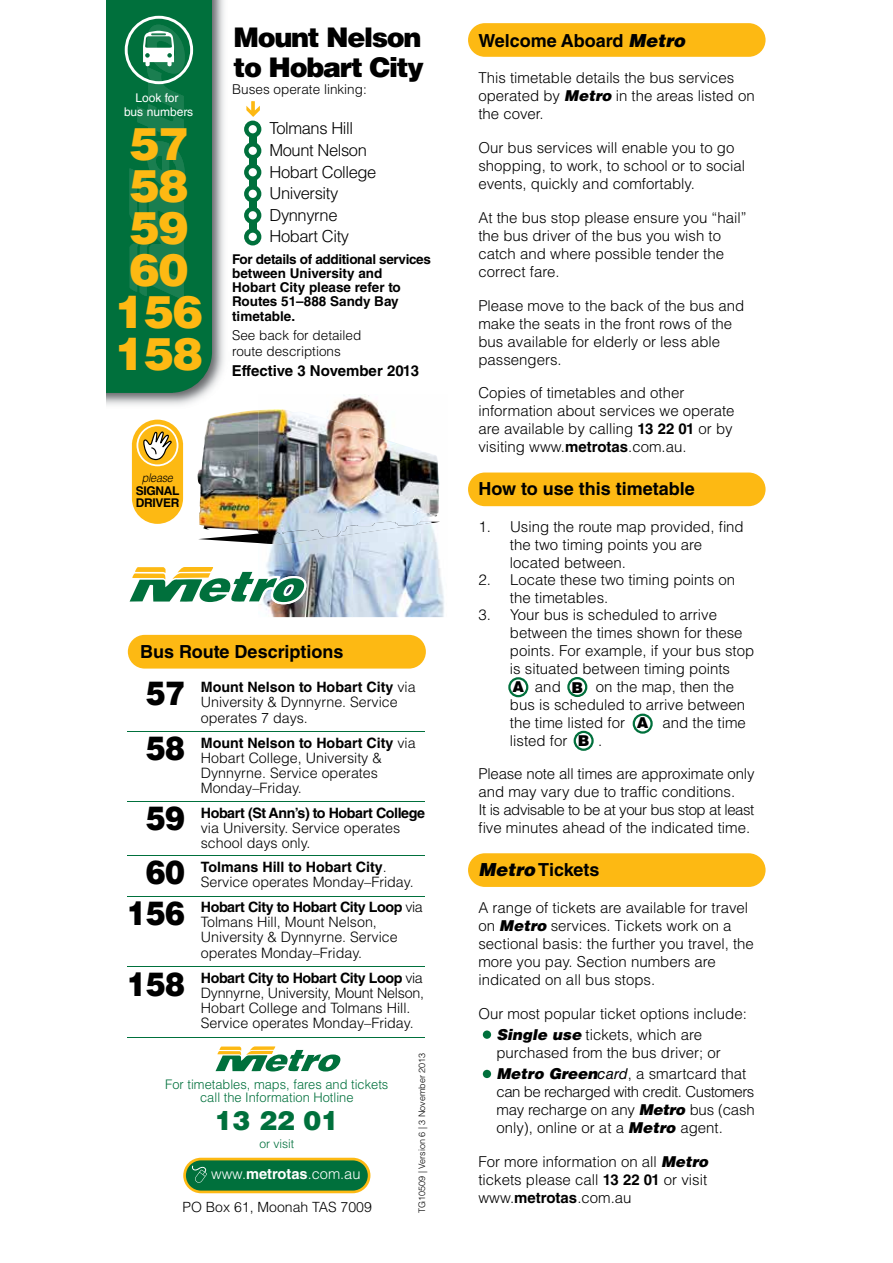
<style>
.page{position:relative;width:893px;height:1263px;background:#fff}
.page>*{position:absolute;margin:0;border:0;box-sizing:border-box;transform-origin:0 0}
.t1{font:900 45.15px/42px "Helvetica LT Std";letter-spacing:-.025em;color:#fdb913;text-align:center}
.t2{font:900 33px "Helvetica LT Std";letter-spacing:-.025em;color:#000;scale:.9 1}
.t3{font:900 27px/30px "Helvetica LT Std";letter-spacing:-.05em;color:#000}
.t4{font:900 26.55px "Helvetica LT Std";color:#00703c}
.t5{font:700 18px "Helvetica LT Std";color:#000}
.t6{font:300 16.5px/21.6px "Helvetica LT Std";letter-spacing:-.025em;color:#000}
.t7{font:300 15px/18px "Helvetica LT Std";color:#000}
.t8{font:700 15px "Helvetica LT Std";color:#000}
.t9{font:900 15px "Helvetica LT Std";color:#000}
.t10{font:300 14.7px "Helvetica LT Std";color:#fff}
.t11{font:300 14.25px/15px "Helvetica LT Std";color:#000}
.t12{font:700 14.25px "Helvetica LT Std";letter-spacing:-.02em;color:#000}
.t13{font:700 14.25px "Helvetica LT Std";color:#000}
.t14{font:300 14.1px "Helvetica LT Std";color:#000}
.t15{font:700 13.5px/14.2px "Helvetica LT Std";color:#000}
.t16{font:300 13.5px/16.5px "Helvetica LT Std";color:#000}
.t17{font:300 13.2px/14px "Helvetica LT Std";color:#00703c;text-align:center}
.t18{font:300 12.15px "Helvetica LT Std";color:#00703c}
.t19{font:12px/13.5px "Helvetica LT Std";color:#fff;text-align:center}
.t20{font:700 12px/12px "Helvetica LT Std";letter-spacing:-.025em;color:#000}
.t21{font:italic 300 12px "Helvetica LT Std";letter-spacing:-.025em;color:#000;scale:.9 1}
.t22{font:300 9px "Helvetica LT Std";color:#000}
.s1{font-weight:700}
.s2{font-weight:300}
.s3{font-weight:900;font-style:italic}
.s4{color:#fff}
.s5{font-weight:400;font-style:italic}
</style>
<div class="page">
<div style="left:468px;top:472px;width:297px;height:34px;background:#fdb913;border-radius:17px"></div>
<div style="left:468px;top:853px;width:297px;height:34px;background:#fdb913;border-radius:17px"></div>
<div style="left:468px;top:23px;width:297px;height:34px;background:#fdb913;border-radius:17px"></div>
<svg style="left:509px;top:678px;width:18px;height:18px"></svg>
<div style="left:508px;top:677px;width:20px;height:20px;border:2px solid #00703c;border-radius:50%"></div>
<svg style="left:568px;top:678px;width:18px;height:18px"></svg>
<div style="left:567px;top:677px;width:20px;height:20px;border:2px solid #00703c;border-radius:50%"></div>
<div style="left:633px;top:714px;width:20px;height:20px;border:2px solid #00703c;border-radius:50%"></div>
<div style="left:574px;top:731px;width:20px;height:20px;border:2px solid #00703c;border-radius:50%"></div>
<div style="left:483px;top:1030px;width:8px;height:9px;background:#00703c;border-radius:50%"></div>
<div style="left:483px;top:1070px;width:8px;height:8px;background:#00703c;border-radius:50%"></div>
<svg style="left:198px;top:533px;width:60px;height:10px"></svg>
<img style="left:198px;top:410px;width:60px;height:122px">
<img style="left:334px;top:394px;width:44px;height:15px">
<img style="left:353px;top:544px;width:91px;height:73px">
<img style="left:260px;top:544px;width:93px;height:73px">
<img style="left:258px;top:537px;width:179px;height:7px">
<img style="left:258px;top:409px;width:182px;height:128px">
<img style="left:106px;top:0;width:118px;height:405px">
<div style="left:132px;top:420px;width:51px;height:104px;background:#fdb913;border-radius:25px"></div>
<svg style="left:137px;top:424px;width:41px;height:42px"></svg>
<svg style="left:129px;top:565px;width:177px;height:39px"></svg>
<svg style="left:106px;top:0;width:106px;height:393px;background:#0d7746"></svg>
<svg style="left:244px;top:101px;width:17px;height:144px"></svg>
<div style="left:128px;top:635px;width:298px;height:33px;background:#fdb913;border-radius:17px"></div>
<svg style="left:216px;top:1046px;width:125px;height:25px"></svg>
<svg style="left:183px;top:1158px;width:187px;height:35px;background:#32813e"></svg>
<hr style="left:127px;top:731px;width:298px;height:1px;background:#00703c">
<hr style="left:127px;top:896px;width:298px;height:1px;background:#00703c">
<hr style="left:127px;top:802px;width:298px;height:1px;background:#00703c">
<hr style="left:127px;top:855px;width:298px;height:1px;background:#00703c">
<hr style="left:127px;top:966px;width:298px;height:1px;background:#00703c">
<hr style="left:127px;top:1037px;width:298px;height:1px;background:#00703c">
<p class="t19" style="left:124px;top:91px;width:70px">Look for<br>bus numbers</p>
<h1 class="t1" style="left:115px;top:122px;width:89px">57<br>58<br>59<br>60<br>156<br>158</h1>
<h3 class="t3" style="left:234px;top:21px;width:192px">Mount Nelson to Hobart City</h3>
<p class="t16" style="left:232px;top:81px;width:136px">Buses operate linking:</p>
<p class="t6" style="left:269px;top:117px;width:108px">Tolmans Hill<br>Mount Nelson<br>Hobart College<br>University<br>Dynnyrne<br>Hobart City</p>
<p class="t15" style="left:232px;top:251px;width:200px">For details of additional services between University and<br>Hobart City please refer to<br>Routes 51–888 Sandy Bay timetable.</p>
<p class="t16" style="left:232px;top:326px;width:131px">See back for detailed route descriptions</p>
<p class="t8" style="left:232px;top:362px;width:189px">Effective 3 November 2013</p>
<p class="t21" style="left:142px;top:470px;width:36px">please</p>
<p class="t20" style="left:136px;top:484px;width:45px">SIGNAL<br>DRIVER</p>
<p class="t5" style="left:140px;top:640px;width:205px">Bus Route Descriptions</p>
<h2 class="t2" style="left:146px;top:671px;width:45px">57</h2>
<p class="t11" style="left:201px;top:680px;width:216px"><span class="s1">Mount Nelson to Hobart City</span> via<br>University &amp; Dynnyrne. Service operates 7 days.</p>
<h2 class="t2" style="left:146px;top:727px;width:45px">58</h2>
<p class="t11" style="left:201px;top:735px;width:216px"><span class="s1">Mount Nelson to Hobart City</span> via<br>Hobart College, University &amp;<br>Dynnyrne. Service operates<br>Monday–Friday.</p>
<h2 class="t2" style="left:146px;top:796px;width:45px">59</h2>
<p class="t12" style="left:201px;top:804px;width:226px">Hobart (St Ann’s) to Hobart College</p>
<p class="t11" style="left:201px;top:820px;width:201px">via University. Service operates school days only.</p>
<h2 class="t2" style="left:146px;top:851px;width:45px">60</h2>
<p class="t13" style="left:201px;top:858px;width:188px">Tolmans Hill to Hobart City<span class="s2">.</span></p>
<p class="t11" style="left:201px;top:874px;width:214px">Service operates Monday–Friday.</p>
<h2 class="t2" style="left:127px;top:891px;width:66px">156</h2>
<p class="t11" style="left:201px;top:900px;width:224px"><span class="s1">Hobart City to Hobart City Loop</span> via<br>Tolmans Hill, Mount Nelson,<br>University &amp; Dynnyrne. Service operates Monday–Friday.</p>
<h2 class="t2" style="left:127px;top:962px;width:66px">158</h2>
<p class="t11" style="left:201px;top:970px;width:225px"><span class="s1">Hobart City to Hobart City Loop</span> via Dynnyrne, University, Mount Nelson, Hobart College and Tolmans Hill.<br>Service operates Monday–Friday.</p>
<p class="t17" style="left:165px;top:1077px;width:225px">For timetables, maps, fares and tickets call the Information Hotline</p>
<h3 class="t4" style="left:215px;top:1103px;width:126px">13 22 01</h3>
<p class="t18" style="left:259px;top:1136px;width:36px">or visit</p>
<p class="t10" style="left:211px;top:1165px;width:151px">www.<span class="s1">metrotas</span>.com.au</p>
<p class="t14" style="left:182px;top:1198px;width:191px">PO Box 61, Moonah TAS 7009</p>
<p class="t22" style="left:416px;top:1213px;width:162px;rotate:-90deg">TG10509 | Version 6 | 3 November 2013</p>
<p class="t5" style="left:478px;top:29px;width:208px">Welcome Aboard <span class="s3">Metro</span></p>
<p class="t7" style="left:478px;top:69px;width:278px">This timetable details the bus services operated by <span class="s3">Metro</span> in the areas listed on the cover.</p>
<p class="t7" style="left:478px;top:139px;width:268px">Our bus services will enable you to go shopping, to work, to school or to social events, quickly and comfortably.</p>
<p class="t7" style="left:478px;top:208px;width:270px">At the bus stop please ensure you “hail” the bus driver of the bus you wish to catch and where possible tender the correct fare.</p>
<p class="t7" style="left:478px;top:296px;width:267px">Please move to the back of the bus and make the seats in the front rows of the bus available for elderly or less able passengers.</p>
<p class="t7" style="left:478px;top:384px;width:258px">Copies of timetables and other information about services we operate are available by calling <span class="s1">13 22 01</span> or by visiting www.<span class="s1">metrotas</span>.com.au.</p>
<p class="t5" style="left:478px;top:478px;width:218px">How to use this timetable</p>
<p class="t7" style="left:510px;top:517px;width:235px;text-indent:-32px">1. Using the route map provided, find the two timing points you are located between.</p>
<p class="t7" style="left:510px;top:570px;width:227px;text-indent:-32px">2. Locate these two timing points on the timetables.</p>
<p class="t7" style="left:510px;top:605px;width:246px;text-indent:-32px">3. Your bus is scheduled to arrive between the times shown for these points. For example, if your bus stop is situated between timing points<br><span class="s4">aa</span> and <span class="s4">bb</span> on the map, then the bus is scheduled to arrive between the time listed for <span class="s4">aa</span> and the time listed for <span class="s4">bb</span> .</p>
<p class="t7" style="left:478px;top:765px;width:278px">Please note all times are approximate only and may vary due to traffic conditions.<br>It is advisable to be at your bus stop at least five minutes ahead of the indicated time.</p>
<p class="t5" style="left:478px;top:859px;width:123px"><span class="s3">Metro</span> Tickets</p>
<p class="t7" style="left:478px;top:898px;width:277px">A range of tickets are available for travel on <span class="s3">Metro</span> services. Tickets work on a sectional basis: the further you travel, the more you pay. Section numbers are indicated on all bus stops.</p>
<p class="t7" style="left:496px;top:1002px;width:252px;line-height:21.3px;text-indent:-18px">Our most popular ticket options include:<br><span class="s3">Single use</span> tickets, which are</p>
<p class="t7" style="left:496px;top:1042px;width:251px;line-height:21.3px">purchased from the bus driver; or<br><span class="s3">Metro Green</span><span class="s5">card</span>, a smartcard that</p>
<p class="t7" style="left:496px;top:1083px;width:260px;text-align:justify">can be recharged with credit. Customers may recharge on any <span class="s3">Metro</span> bus (cash only), online or at a <span class="s3">Metro</span> agent.</p>
<p class="t7" style="left:478px;top:1153px;width:231px;text-align:justify">For more information on all <span class="s3">Metro </span>tickets please call <span class="s1">13 22 01</span> or visit www.<span class="s1">metrotas</span>.com.au</p>
<p class="t9" style="left:512px;top:677px;width:13px">A</p>
<p class="t9" style="left:571px;top:677px;width:13px">B</p>
<p class="t9" style="left:637px;top:713px;width:13px">A</p>
<p class="t9" style="left:578px;top:731px;width:13px">B</p>
</div>
